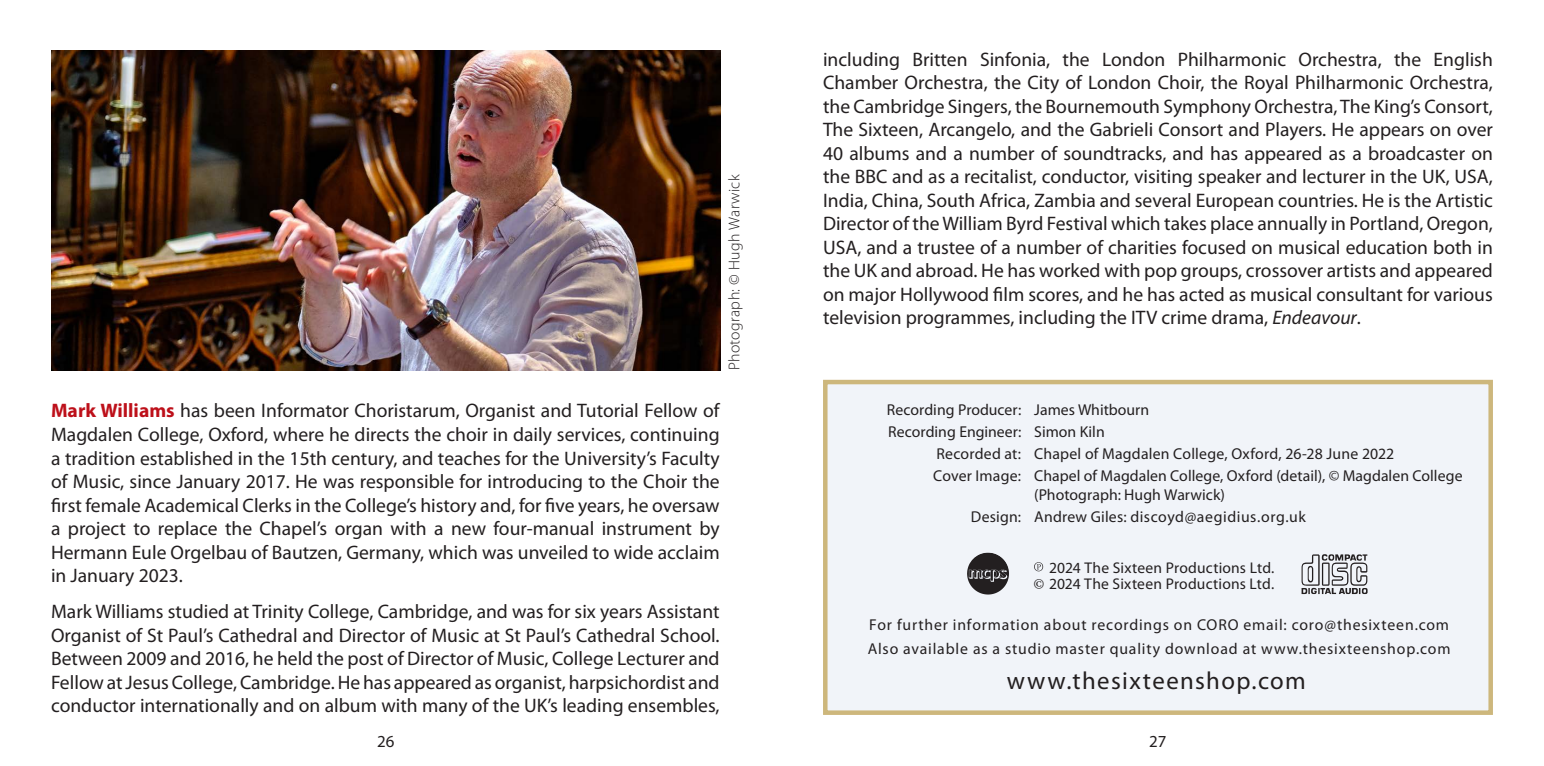
<style>
.page{position:relative;width:1544px;height:766px;background:#fff}
.page>*{position:absolute;margin:0;border:0;box-sizing:border-box;transform-origin:0 0}
._8__Small_print{font:24.75px "Myriad Pro";letter-spacing:.06em;color:#231f20}
.t1{font:19.57px/23.4px "Myriad Pro";color:#231f20;text-align:justify}
.t2{font:16.88px "Myriad Pro";color:#231f20}
._8aa_Small_print_2{font:15.75px/18.9px "Myriad Pro";letter-spacing:.005em;color:#231f20}
.credit-corporate{font:15.75px "Myriad Pro";letter-spacing:.05em;color:#231f20}
._8aa_Small_print_2-2{font:15.75px "Myriad Pro";letter-spacing:.03em;color:#231f20}
._8aa_Small_print_2-3{font:300 15.75px "Myriad Pro";letter-spacing:.02em;color:#231f20}
._8__Small_print-2{font:15.53px/16.9px "Myriad Pro";letter-spacing:.01em;color:#231f20;text-align:right}
.s1{font-weight:700;color:#bd101a}
.s2{font-style:italic}
.s3{font-style:inherit}
.s4{font-family:"Minion Pro";font-size:15.75px}
</style>
<div class="page">
<img style="left:51px;top:50px;width:670px;height:320px">
<div style="left:823px;top:379px;width:669px;height:335px;background:#f1f4f9;border:4px solid #cdb77c"></div>
<svg style="left:1034px;top:562px;width:9px;height:9px"></svg>
<svg style="left:1301px;top:554px;width:66px;height:40px"></svg>
<img style="left:967px;top:552px;width:20px;height:42px">
<p class="_8aa_Small_print_2-3" style="left:725px;top:370px;width:197px;rotate:-90deg">Photograph: © Hugh Warwick</p>
<p class="t1" style="left:51px;top:399px;width:670px"><span class="s1">Mark Williams</span> has been Informator Choristarum, Organist and Tutorial Fellow of Magdalen College, Oxford, where he directs the choir in daily services, continuing a tradition established in the 15th century, and teaches for the University’s Faculty of Music, since January 2017. He was responsible for introducing to the Choir the first female Academical Clerks in the College’s history and, for five years, he oversaw a project to replace the Chapel’s organ with a new four-manual instrument by Hermann Eule Orgelbau of Bautzen, Germany, which was unveiled to wide acclaim in January 2023.</p>
<p class="t1" style="left:51px;top:599px;width:670px">Mark Williams studied at Trinity College, Cambridge, and was for six years Assistant Organist of St Paul’s Cathedral and Director of Music at St Paul’s Cathedral School.<br>Between 2009 and 2016, he held the post of Director of Music, College Lecturer and Fellow at Jesus College, Cambridge. He has appeared as organist, harpsichordist and conductor internationally and on album with many of the UK’s leading ensembles,</p>
<p class="t1" style="left:823px;top:47px;width:671px">including Britten Sinfonia, the London Philharmonic Orchestra, the English Chamber Orchestra, the City of London Choir, the Royal Philharmonic Orchestra, the Cambridge Singers, the Bournemouth Symphony Orchestra, The King’s Consort, The Sixteen, Arcangelo, and the Gabrieli Consort and Players. He appears on over 40 albums and a number of soundtracks, and has appeared as a broadcaster on the BBC and as a recitalist, conductor, visiting speaker and lecturer in the UK, USA, India, China, South Africa, Zambia and several European countries. He is the Artistic Director of the William Byrd Festival which takes place annually in Portland, Oregon, USA, and a trustee of a number of charities focused on musical education both in the UK and abroad. He has worked with pop groups, crossover artists and appeared on major Hollywood film scores, and he has acted as musical consultant for various television programmes, including the ITV crime drama, <span class="s2">Endeavour</span>.</p>
<p class="_8aa_Small_print_2" style="left:887px;top:399px;width:264px">Recording Producer: James Whitbourn</p>
<p class="_8aa_Small_print_2" style="left:888px;top:421px;width:218px">Recording Engineer: Simon Kiln</p>
<p class="_8aa_Small_print_2" style="left:936px;top:443px;width:459px"><span class="s3">R</span>ecorded at: Chapel of Magdalen College, Oxford, 26-28 June 2022</p>
<p class="_8aa_Small_print_2" style="left:1034px;top:466px;width:430px;text-indent:-101px">Cover Image: Chapel of Magdalen College, Oxford (detail), © Magdalen College (Photograph: Hugh Warwick)</p>
<p class="_8aa_Small_print_2-2" style="left:971px;top:507px;width:336px">Design: Andrew Giles: discoyd@aegidius.org.uk</p>
<p class="_8__Small_print-2" style="left:1033px;top:558px;width:242px">2024 The Sixteen Productions Ltd.<br><span class="s4">©</span> 2024 The Sixteen Productions Ltd.</p>
<p class="credit-corporate" style="left:869px;top:615px;width:581px">For further information about recordings on CORO email: coro@thesixteen.com</p>
<p class="credit-corporate" style="left:867px;top:638px;width:584px">Also available as a studio master quality download at www.thesixteenshop.com</p>
<p class="_8__Small_print" style="left:1007px;top:665px;width:300px">www.thesixteenshop.com</p>
<p class="t2" style="left:377px;top:730px;width:19px">26</p>
<p class="t2" style="left:1149px;top:730px;width:19px">27</p>
</div>
